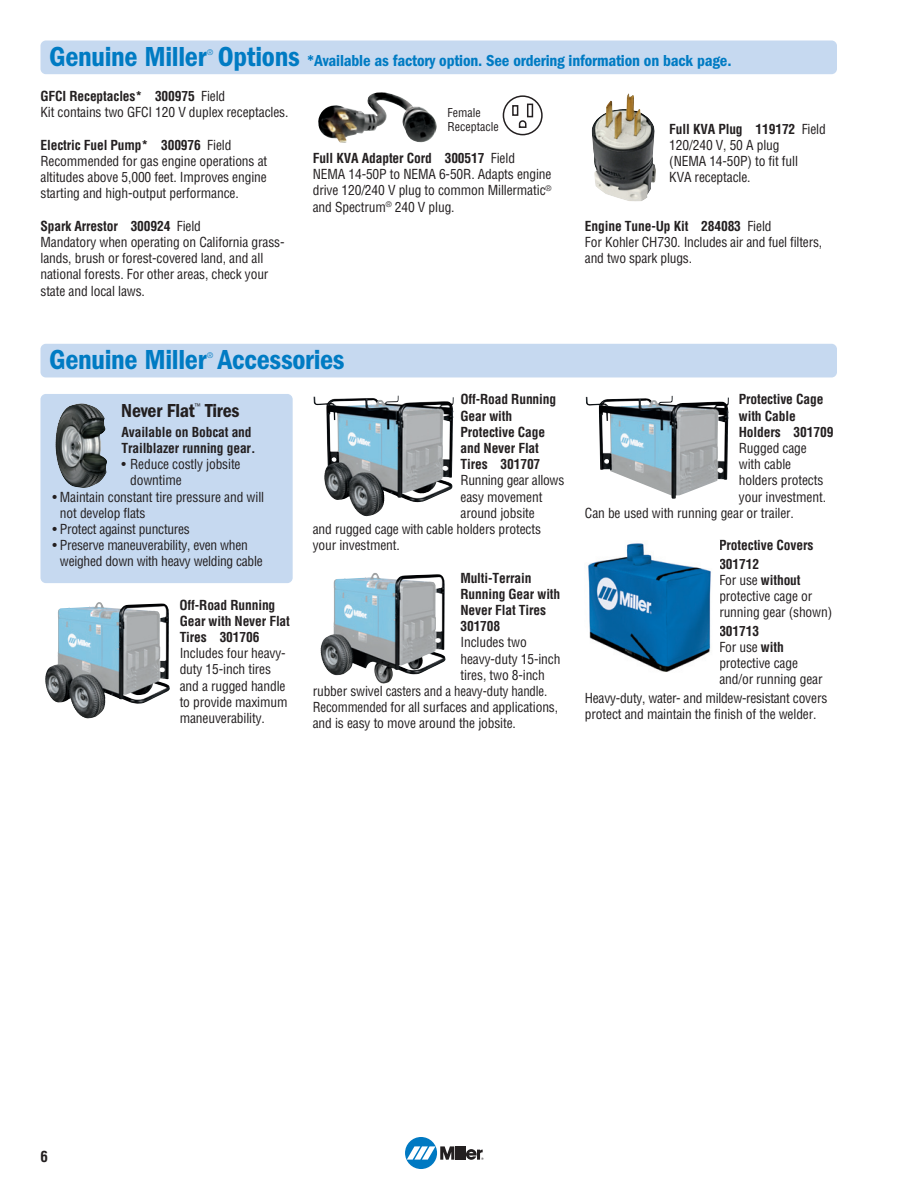
<style>
.page{position:relative;width:918px;height:1188px;background:#fff}
.page>*{position:absolute;margin:0;border:0;box-sizing:border-box;transform-origin:0 0}
.t1{font:28.5px "ITC Franklin Gothic Std Dm Cd";letter-spacing:-.01em;color:#007bc3}
.t2{font:19.5px "ITC Franklin Gothic Std Dm Cd";letter-spacing:-.01em;color:#231f20}
.t3{font:16.5px "ITC Franklin Gothic Std Dm Cd";letter-spacing:-.01em;color:#007bc3}
.t4{font:700 condensed 15px "Helvetica";color:#231f20}
.t5{font:condensed 13.5px/16.2px "Helvetica";letter-spacing:-.01em;color:#231f20}
.t6{font:700 condensed 13.5px/16.2px "Helvetica";letter-spacing:-.01em;color:#231f20}
.t7{font:condensed 13.5px "Helvetica";letter-spacing:-.01em;color:#231f20;scale:.95 1}
.t8{font:condensed 12px/14.4px "Helvetica";color:#231f20}
.t9{font:condensed 7.5px "Helvetica";color:#007bc3}
.t10{font:condensed 7.5px "Helvetica";color:#231f20}
.s1{font-size:28.5px}
.s2{font-weight:700}
</style>
<div class="page">
<div style="left:405px;top:1137px;width:32px;height:32px;background:#0079c2;border-radius:50%"></div>
<hr style="left:459px;top:1146px;width:3px;height:14px;background:#231f20">
<hr style="left:463px;top:1146px;width:3px;height:14px;background:#231f20">
<svg style="left:407px;top:1146px;width:51px;height:14px"></svg>
<svg style="left:466px;top:1149px;width:17px;height:11px"></svg>
<div style="left:40px;top:394px;width:253px;height:189px;background:#c6d9f0;border-radius:5px"></div>
<img style="left:318px;top:92px;width:119px;height:51px">
<img style="left:592px;top:93px;width:64px;height:109px">
<div style="left:40px;top:40px;width:797px;height:34px;background:#c6d9f0;border-radius:5px"></div>
<div style="left:40px;top:344px;width:797px;height:33px;background:#c6d9f0;border-radius:5px"></div>
<img style="left:586px;top:396px;width:143px;height:103px">
<img style="left:321px;top:573px;width:125px;height:111px">
<img style="left:53px;top:602px;width:117px;height:116px">
<img style="left:588px;top:543px;width:123px;height:129px">
<img style="left:313px;top:395px;width:141px;height:121px">
<img style="left:55px;top:417px;width:52px;height:71px">
<div style="left:503px;top:95px;width:40px;height:40px;border:2px solid #231f20;border-radius:50%"></div>
<div style="left:512px;top:105px;width:6px;height:11px;border:2px solid #231f20"></div>
<div style="left:527px;top:104px;width:6px;height:13px;border:2px solid #231f20"></div>
<svg style="left:518px;top:120px;width:9px;height:8px"></svg>
<p class="t1" style="left:49px;top:47px;width:159px">Genuine Miller</p>
<p class="t9" style="left:207px;top:50px;width:7px">®</p>
<p class="t3" style="left:218px;top:55px;width:515px"><span class="s1">Options</span> *Available as factory option. See ordering information on back page.</p>
<p class="t5" style="left:40px;top:89px;width:249px"><span class="s2">GFCI Receptacles* 300975</span> Field<br>Kit contains two GFCI 120 V duplex receptacles.</p>
<p class="t5" style="left:40px;top:138px;width:228px"><span class="s2">Electric Fuel Pump* 300976</span> Field Recommended for gas engine operations at altitudes above 5,000 feet. Improves engine starting and high-output performance.</p>
<p class="t5" style="left:40px;top:219px;width:246px"><span class="s2">Spark Arrestor 300924</span> Field<br>Mandatory when operating on California grass - lands, brush or forest-covered land, and all national forests. For other areas, check your state and local laws.</p>
<p class="t8" style="left:448px;top:106px;width:53px">Female<br>Receptacle</p>
<p class="t5" style="left:313px;top:151px;width:240px"><span class="s2">Full KVA Adapter Cord 300517</span> Field<br>NEMA 14-50P to NEMA 6-50R. Adapts engine drive 120/240 V plug to common Millermatic<sup>® </sup>and Spectrum<sup>®</sup> 240 V plug.</p>
<p class="t5" style="left:669px;top:122px;width:158px"><span class="s2">Full KVA Plug 119172</span> Field<br>120/240 V, 50 A plug<br>(NEMA 14-50P) to fit full<br>KVA receptacle.</p>
<p class="t5" style="left:585px;top:219px;width:239px"><span class="s2">Engine Tune-Up Kit 284083</span> Field<br>For Kohler CH730. Includes air and fuel filters, and two spark plugs.</p>
<p class="t1" style="left:49px;top:350px;width:297px">Genuine Miller Accessories</p>
<p class="t9" style="left:207px;top:353px;width:7px">®</p>
<p class="t2" style="left:121px;top:404px;width:75px">Never Flat</p>
<p class="t10" style="left:195px;top:404px;width:7px">™</p>
<p class="t2" style="left:205px;top:404px;width:36px">Tires</p>
<p class="t6" style="left:122px;top:425px;width:136px">Available on Bobcat and<br>Trailblazer running gear.</p>
<p class="t5" style="left:130px;top:457px;width:112px;text-indent:-9px">• Reduce costly jobsite downtime</p>
<p class="t5" style="left:60px;top:490px;width:206px;text-indent:-8px">• Maintain constant tire pressure and will not develop flats</p>
<p class="t5" style="left:52px;top:522px;width:139px">• Protect against punctures</p>
<p class="t5" style="left:60px;top:538px;width:204px;text-indent:-8px">• Preserve maneuverability, even when weighed down with heavy welding cable</p>
<p class="t5" style="left:180px;top:598px;width:112px"><span class="s2">Off-Road Running<br>Gear with Never Flat<br>Tires 301706<br></span>Includes four heavy&shy;duty 15-inch tires and a rugged handle to provide maximum maneuverability.</p>
<p class="t6" style="left:460px;top:393px;width:97px">Off-Road Running</p>
<p class="t6" style="left:461px;top:409px;width:53px">Gear with</p>
<p class="t6" style="left:461px;top:425px;width:86px">Protective Cage</p>
<p class="t6" style="left:461px;top:441px;width:80px">and Never Flat</p>
<p class="t6" style="left:461px;top:457px;width:81px">Tires 301707</p>
<p class="t5" style="left:461px;top:474px;width:105px">Running gear allows</p>
<p class="t5" style="left:461px;top:490px;width:83px">easy movement</p>
<p class="t5" style="left:461px;top:506px;width:76px">around jobsite</p>
<p class="t5" style="left:313px;top:522px;width:230px">and rugged cage with cable holders protects</p>
<p class="t5" style="left:313px;top:538px;width:89px">your investment.</p>
<p class="t6" style="left:460px;top:571px;width:73px">Multi-Terrain</p>
<p class="t6" style="left:460px;top:587px;width:101px">Running Gear with</p>
<p class="t6" style="left:460px;top:603px;width:87px">Never Flat Tires</p>
<p class="t6" style="left:460px;top:619px;width:41px">301708</p>
<p class="t5" style="left:460px;top:636px;width:68px">Includes two</p>
<p class="t5" style="left:460px;top:652px;width:102px">heavy-duty 15-inch</p>
<p class="t5" style="left:460px;top:668px;width:86px">tires, two 8-inch</p>
<p class="t5" style="left:313px;top:684px;width:236px">rubber swivel casters and a heavy-duty handle.</p>
<p class="t7" style="left:313px;top:702px;width:260px">Recommended for all surfaces and applications,</p>
<p class="t5" style="left:313px;top:717px;width:205px">and is easy to move around the jobsite.</p>
<p class="t6" style="left:739px;top:393px;width:86px">Protective Cage</p>
<p class="t6" style="left:739px;top:409px;width:58px">with Cable</p>
<p class="t6" style="left:739px;top:425px;width:96px">Holders 301709</p>
<p class="t5" style="left:739px;top:441px;width:69px">Rugged cage</p>
<p class="t5" style="left:739px;top:457px;width:54px">with cable</p>
<p class="t5" style="left:739px;top:474px;width:86px">holders protects</p>
<p class="t5" style="left:739px;top:490px;width:89px">your investment.</p>
<p class="t5" style="left:585px;top:506px;width:211px">Can be used with running gear or trailer.</p>
<p class="t6" style="left:719px;top:538px;width:96px">Protective Covers</p>
<p class="t5" style="left:719px;top:557px;width:114px"><span class="s2">301712<br></span>For use <span class="s2">without </span>protective cage or running gear (shown)</p>
<p class="t5" style="left:719px;top:624px;width:105px"><span class="s2">301713<br></span>For use <span class="s2">with </span>protective cage and/or running gear</p>
<p class="t5" style="left:585px;top:691px;width:244px">Heavy-duty, water- and mildew-resistant covers protect and maintain the finish of the welder.</p>
<p class="t4" style="left:40px;top:1151px;width:9px">6</p>
</div>
